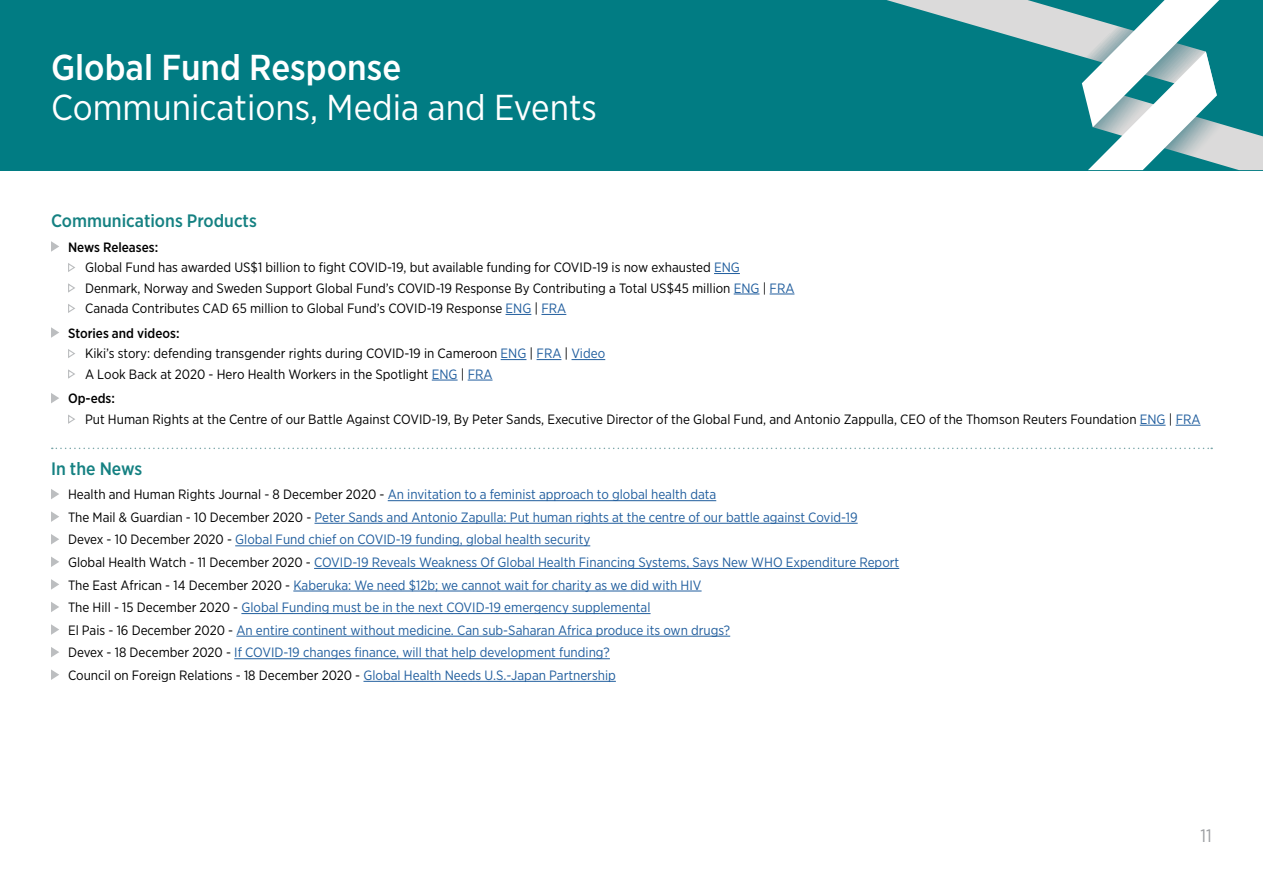
<style>
.page{position:relative;width:1263px;height:893px;background:#fff}
.page>*{position:absolute;margin:0;border:0;box-sizing:border-box;transform-origin:0 0}
.t1{font:36px "Gotham Narrow";color:#fff}
.t2{font:500 36px "Gotham Narrow";color:#fff}
.t3{font:500 18px "Gotham Narrow";color:#158182}
.t4{font:18px "Gotham Narrow";color:#9d9fa2}
.t5{font:13.5px/22.6px "Gotham Narrow";color:#215e9e}
.t6{font:13.5px/20.4px "Gotham Narrow";color:#000}
.s1{font-weight:500}
.s2{color:#215e9e}
.s3{color:#000}
</style>
<div class="page">
<div style="left:0;top:0;width:1263px;height:170px;background:#017c83"></div>
<svg style="left:887px;top:0;width:376px;height:170px"></svg>
<svg style="left:714px;top:273px;width:26px;height:1px"></svg>
<svg style="left:734px;top:294px;width:25px;height:1px"></svg>
<svg style="left:770px;top:294px;width:24px;height:1px"></svg>
<svg style="left:506px;top:314px;width:25px;height:1px"></svg>
<svg style="left:541px;top:314px;width:25px;height:1px"></svg>
<svg style="left:501px;top:359px;width:25px;height:1px"></svg>
<svg style="left:537px;top:359px;width:24px;height:1px"></svg>
<hr style="left:571px;top:359px;width:34px;height:1px;background:#215e9e">
<svg style="left:432px;top:380px;width:26px;height:1px"></svg>
<svg style="left:468px;top:380px;width:24px;height:1px"></svg>
<svg style="left:1140px;top:425px;width:25px;height:1px"></svg>
<svg style="left:1176px;top:425px;width:24px;height:1px"></svg>
<svg style="left:52px;top:448px;width:1160px;height:1px"></svg>
<hr style="left:388px;top:500px;width:328px;height:1px;background:#215e9e">
<hr style="left:314px;top:523px;width:544px;height:1px;background:#215e9e">
<hr style="left:235px;top:545px;width:355px;height:1px;background:#215e9e">
<hr style="left:314px;top:568px;width:585px;height:1px;background:#215e9e">
<hr style="left:293px;top:591px;width:409px;height:1px;background:#215e9e">
<hr style="left:241px;top:613px;width:409px;height:1px;background:#215e9e">
<hr style="left:236px;top:636px;width:494px;height:1px;background:#215e9e">
<hr style="left:234px;top:658px;width:376px;height:1px;background:#215e9e">
<hr style="left:363px;top:681px;width:253px;height:1px;background:#215e9e">
<svg style="left:51px;top:241px;width:8px;height:11px"></svg>
<svg style="left:68px;top:263px;width:7px;height:9px"></svg>
<svg style="left:68px;top:283px;width:7px;height:10px"></svg>
<svg style="left:68px;top:304px;width:7px;height:9px"></svg>
<svg style="left:51px;top:327px;width:8px;height:11px"></svg>
<svg style="left:68px;top:349px;width:7px;height:9px"></svg>
<svg style="left:68px;top:369px;width:7px;height:10px"></svg>
<svg style="left:51px;top:393px;width:8px;height:10px"></svg>
<svg style="left:68px;top:414px;width:7px;height:10px"></svg>
<svg style="left:51px;top:489px;width:8px;height:10px"></svg>
<svg style="left:51px;top:511px;width:8px;height:11px"></svg>
<svg style="left:51px;top:534px;width:8px;height:10px"></svg>
<svg style="left:51px;top:556px;width:8px;height:11px"></svg>
<svg style="left:51px;top:579px;width:8px;height:11px"></svg>
<svg style="left:51px;top:602px;width:8px;height:10px"></svg>
<svg style="left:51px;top:624px;width:8px;height:11px"></svg>
<svg style="left:51px;top:647px;width:8px;height:10px"></svg>
<svg style="left:51px;top:669px;width:8px;height:11px"></svg>
<h1 class="t2" style="left:51px;top:44px;width:352px">Global Fund Response</h1>
<h1 class="t1" style="left:51px;top:85px;width:547px">Communications, Media and Events</h1>
<h2 class="t3" style="left:51px;top:209px;width:207px">Communications Products</h2>
<p class="t6" style="left:85px;top:236px;width:711px;text-indent:-17px"><span class="s1">News Releases:<br></span>Global Fund has awarded US$1 billion to fight COVID-19, but available funding for COVID-19 is now exhausted <span class="s2">ENG </span>Denmark, Norway and Sweden Support Global Fund’s COVID-19 Response By Contributing a Total US$45 million <span class="s2">ENG</span> | <span class="s2">FRA </span>Canada Contributes CAD 65 million to Global Fund’s COVID-19 Response <span class="s2">ENG</span> | <span class="s2">FRA</span></p>
<p class="t6" style="left:85px;top:323px;width:522px;text-indent:-17px"><span class="s1">Stories and videos:<br></span>Kiki’s story: defending transgender rights during COVID-19 in Cameroon <span class="s2">ENG</span> | <span class="s2">FRA</span> | <span class="s2">Video<br></span>A Look Back at 2020 - Hero Health Workers in the Spotlight <span class="s2">ENG</span> | <span class="s2">FRA</span></p>
<p class="t6" style="left:85px;top:388px;width:1117px;text-indent:-17px"><span class="s1">Op-eds:<br></span>Put Human Rights at the Centre of our Battle Against COVID-19, By Peter Sands, Executive Director of the Global Fund, and Antonio Zappulla, CEO of the Thomson Reuters Foundation <span class="s2">ENG</span> | <span class="s2">FRA</span></p>
<h2 class="t3" style="left:51px;top:457px;width:93px">In the News</h2>
<p class="t5" style="left:68px;top:483px;width:833px"><span class="s3">Health and Human Rights Journal - 8 December 2020 -</span> An invitation to a feminist approach to global health data<br><span class="s3">The Mail &amp; Guardian - 10 December 2020 -</span> Peter Sands and Antonio Zapulla: Put human rights at the centre of our battle against Covid-19<br><span class="s3">Devex - 10 December 2020 -</span> Global Fund chief on COVID-19 funding, global health security<br><span class="s3">Global Health Watch - 11 December 2020 -</span> COVID-19 Reveals Weakness Of Global Health Financing Systems, Says New WHO Expenditure Report <span class="s3">The East African - 14 December 2020 -</span> Kaberuka: We need $12b; we cannot wait for charity as we did with HIV<br><span class="s3">The Hill - 15 December 2020 -</span> Global Funding must be in the next COVID-19 emergency supplemental<br><span class="s3">El Pais - 16 December 2020 -</span> An entire continent without medicine. Can sub-Saharan Africa produce its own drugs?<br><span class="s3">Devex - 18 December 2020 -</span> If COVID-19 changes finance, will that help development funding?<br><span class="s3">Council on Foreign Relations - 18 December 2020 -</span> Global Health Needs U.S.-Japan Partnership</p>
<h2 class="t4" style="left:1200px;top:824px;width:13px">11</h2>
</div>
